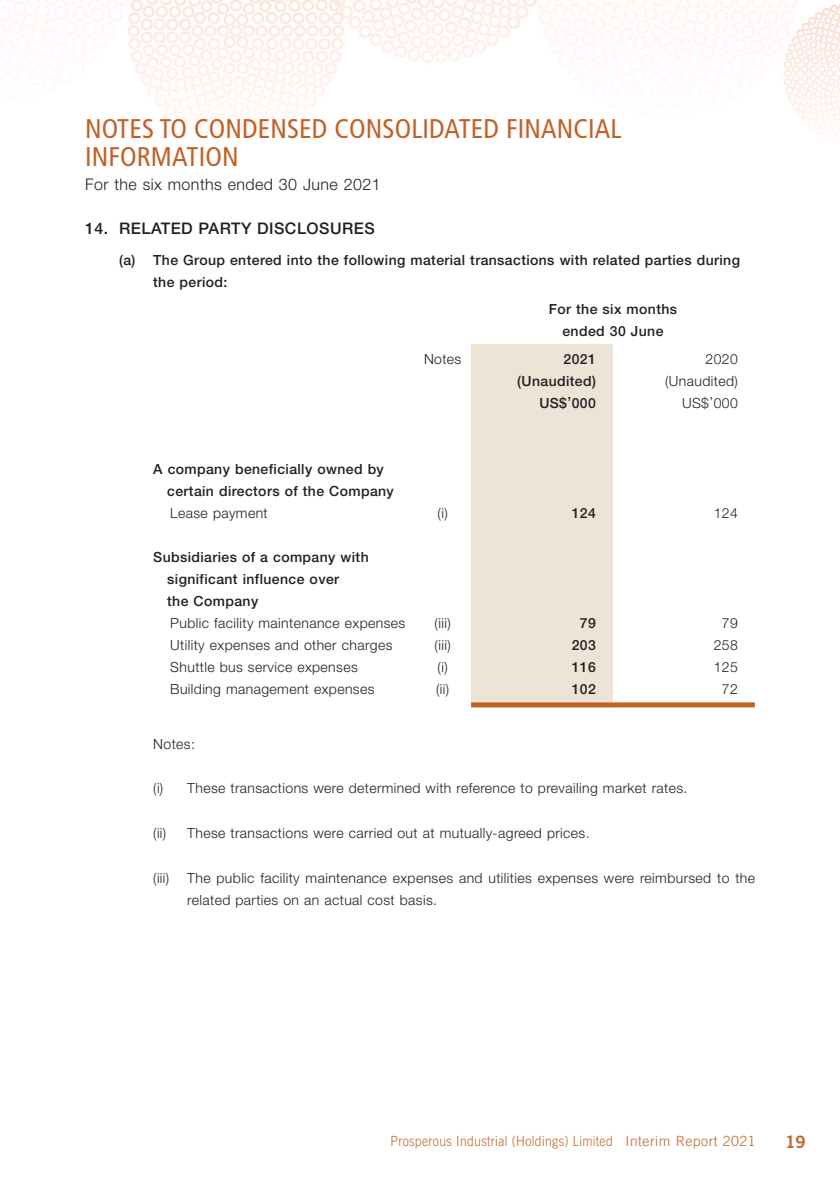
<style>
.page{position:relative;width:840px;height:1191px;background:#fff}
.page>*{position:absolute;margin:0;border:0;box-sizing:border-box;transform-origin:0 0}
.t1{font:condensed 27px/28px "Frutiger LT Std";letter-spacing:.005em;color:#c16125}
.t2{font:17px "Trade Gothic LT Std Bd 2";color:#c16125}
.t3{font:300 16px "Helvetica Neue LT Std";letter-spacing:.03em;color:#231f20}
.t4{font:500 16px "Helvetica Neue LT Std";letter-spacing:.03em;color:#231f20}
.t5{font:300 14px/22px "Helvetica Neue LT Std";letter-spacing:.03em;color:#231f20}
.t6{font:500 14px/22px "Helvetica Neue LT Std";letter-spacing:.03em;color:#231f20}
.t7{font:300 14px "Trade Gothic LT Std";letter-spacing:.03em;color:#c16125;scale:.87 1}
</style>
<div class="page">
<img style="left:0;top:0;width:839px;height:708px">
<div style="left:471px;top:344px;width:141px;height:358px;background:#ede3d7"></div>
<div style="left:471px;top:702px;width:141px;height:5px;background:#c16125"></div>
<div style="left:612px;top:702px;width:142px;height:5px;background:#c16125"></div>
<h1 class="t1" style="left:85px;top:114px;width:537px">NOTES TO CONDENSED CONSOLIDATED FINANCIAL<br>INFORMATION</h1>
<p class="t3" style="left:85px;top:174px;width:297px">For the six months ended 30 June 2021</p>
<p class="t4" style="left:85px;top:219px;width:291px">14. RELATED PARTY DISCLOSURES</p>
<p class="t6" style="left:153px;top:249px;width:588px;text-indent:-34px">(a) The Group entered into the following material transactions with related parties during the period:</p>
<p class="t6" style="left:548px;top:298px;width:130px;text-align:center">For the six months ended 30 June</p>
<p class="t5" style="left:424px;top:348px;width:39px">Notes</p>
<p class="t6" style="left:563px;top:348px;width:34px">2021</p>
<p class="t5" style="left:705px;top:348px;width:34px">2020</p>
<p class="t6" style="left:517px;top:370px;width:80px">(Unaudited)</p>
<p class="t5" style="left:664px;top:370px;width:74px">(Unaudited)</p>
<p class="t6" style="left:539px;top:392px;width:58px">US$’000</p>
<p class="t5" style="left:681px;top:392px;width:57px">US$’000</p>
<p class="t6" style="left:167px;top:458px;width:228px;text-indent:-14px">A company beneficially owned by certain directors of the Company</p>
<p class="t5" style="left:170px;top:502px;width:99px">Lease payment</p>
<p class="t5" style="left:437px;top:502px;width:12px">(i)</p>
<p class="t6" style="left:571px;top:502px;width:26px">124</p>
<p class="t5" style="left:713px;top:502px;width:26px">124</p>
<p class="t6" style="left:167px;top:546px;width:203px;text-indent:-14px">Subsidiaries of a company with significant influence over<br>the Company</p>
<p class="t5" style="left:170px;top:612px;width:236px">Public facility maintenance expenses</p>
<p class="t5" style="left:434px;top:612px;width:18px">(iii)</p>
<p class="t6" style="left:579px;top:612px;width:17px">79</p>
<p class="t5" style="left:721px;top:612px;width:17px">79</p>
<p class="t5" style="left:170px;top:634px;width:223px">Utility expenses and other charges</p>
<p class="t5" style="left:434px;top:634px;width:18px">(iii)</p>
<p class="t6" style="left:571px;top:634px;width:26px">203</p>
<p class="t5" style="left:713px;top:634px;width:26px">258</p>
<p class="t5" style="left:170px;top:656px;width:189px">Shuttle bus service expenses</p>
<p class="t5" style="left:437px;top:656px;width:12px">(i)</p>
<p class="t6" style="left:571px;top:656px;width:26px">116</p>
<p class="t5" style="left:713px;top:656px;width:26px">125</p>
<p class="t5" style="left:170px;top:678px;width:206px">Building management expenses</p>
<p class="t5" style="left:436px;top:678px;width:15px">(ii)</p>
<p class="t6" style="left:571px;top:678px;width:26px">102</p>
<p class="t5" style="left:721px;top:678px;width:17px">72</p>
<p class="t5" style="left:153px;top:732px;width:43px">Notes:</p>
<p class="t5" style="left:153px;top:777px;width:535px">(i) These transactions were determined with reference to prevailing market rates.</p>
<p class="t5" style="left:153px;top:821px;width:15px">(ii)</p>
<p class="t5" style="left:187px;top:821px;width:403px">These transactions were carried out at mutually-agreed prices.</p>
<p class="t5" style="left:153px;top:866px;width:18px">(iii)</p>
<p class="t5" style="left:187px;top:866px;width:569px">The public facility maintenance expenses and utilities expenses were reimbursed to the related parties on an actual cost basis.</p>
<p class="t7" style="left:390px;top:1132px;width:420px">Prosperous Industrial (Holdings) Limited Interim Report 2021</p>
<p class="t2" style="left:784px;top:1131px;width:22px">19</p>
</div>
